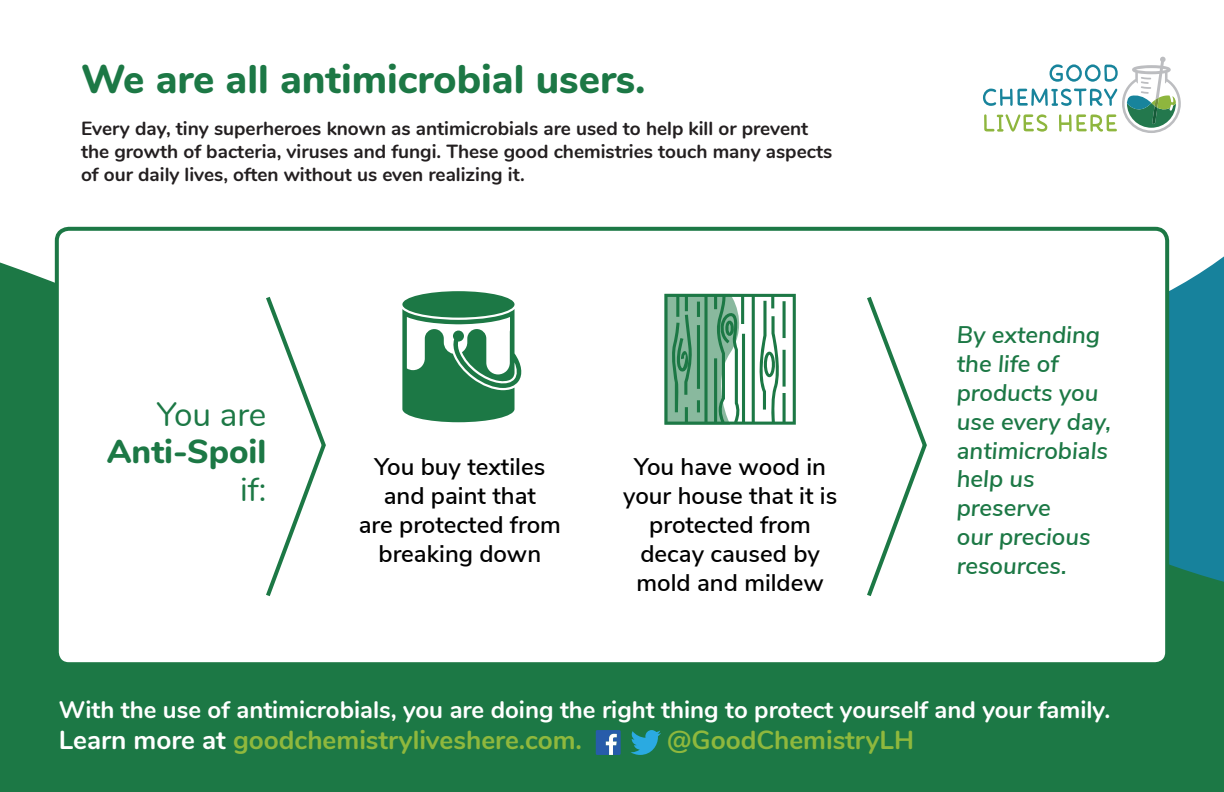
<style>
.page{position:relative;width:1224px;height:792px;background:#fff}
.page>*{position:absolute;margin:0;border:0;box-sizing:border-box;transform-origin:0 0}
.t1{font:800 40px "Nunito";color:#1c7845}
.t2{font:800 33.2px/37.6px "Nunito";color:#1c7845;text-align:right}
.t3{font:33.2px "Nunito";color:#1c7845}
.t4{font:700 26.1px "Nunito";color:#8fb83d}
.t5{font:600 24px/28.8px "Nunito Sans";color:#000;text-align:center}
.t6{font:italic 600 24px/28.8px "Nunito Sans";color:#1c7845}
.t7{font:700 24px "Nunito";color:#fff}
.t8{font:700 19px/22.8px "Nunito";color:#231f20}
.s1{font-weight:400}
.s2{color:#fff}
</style>
<div class="page">
<div style="left:0;top:226px;width:1224px;height:566px;background:#1c7845"></div>
<svg style="left:839px;top:56px;width:385px;height:646px"></svg>
<div style="left:57px;top:229px;width:1110px;height:435px;background:#fff;border-radius:12px"></div>
<div style="left:55px;top:227px;width:1114px;height:439px;border:4px solid #1c7845;border-radius:12px"></div>
<svg style="left:266px;top:296px;width:60px;height:301px"></svg>
<svg style="left:867px;top:296px;width:60px;height:301px"></svg>
<svg style="left:664px;top:294px;width:132px;height:131px"></svg>
<svg style="left:402px;top:291px;width:120px;height:131px"></svg>
<svg style="left:983px;top:57px;width:198px;height:76px"></svg>
<svg style="left:596px;top:730px;width:25px;height:25px"></svg>
<svg style="left:630px;top:730px;width:31px;height:25px"></svg>
<p class="t1" style="left:81px;top:50px;width:566px">We are all antimicrobial users.</p>
<p class="t8" style="left:81px;top:116px;width:753px">Every day, tiny superheroes known as antimicrobials are used to help kill or prevent the growth of bacteria, viruses and fungi. These good chemistries touch many aspects of our daily lives, often without us even realizing it.</p>
<p class="t2" style="left:107px;top:393px;width:161px"><span class="s1">You are<br></span>Anti-Spoil</p>
<p class="t3" style="left:240px;top:465px;width:28px">if:</p>
<p class="t5" style="left:359px;top:451px;width:204px">You buy textiles and paint that<br>are protected from breaking down</p>
<p class="t5" style="left:623px;top:451px;width:216px">You have wood in your house that it is protected from decay caused by</p>
<p class="t5" style="left:637px;top:567px;width:189px">mold and mildew</p>
<p class="t6" style="left:957px;top:319px;width:156px">By extending the life of products you use every day, antimicrobials help us preserve<br>our precious resources.</p>
<p class="t7" style="left:59px;top:692px;width:1053px">With the use of antimicrobials, you are doing the right thing to protect yourself and your family.</p>
<p class="t4" style="left:59px;top:721px;width:525px"><span class="s2">Learn more at</span> goodchemistryliveshere.com.</p>
<p class="t4" style="left:667px;top:721px;width:248px">@GoodChemistryLH</p>
</div>
